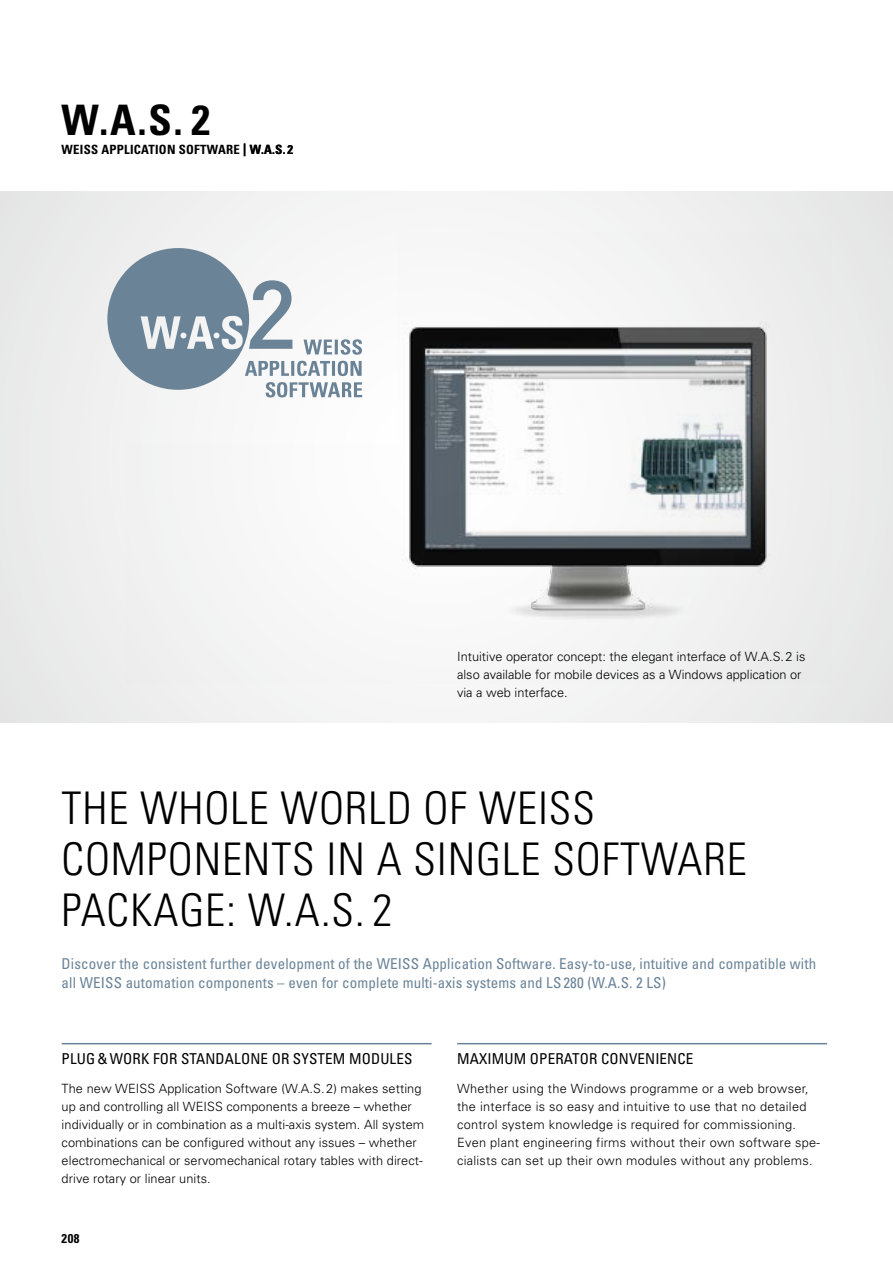
<style>
.page{position:relative;width:893px;height:1263px;background:#fff}
.page>*{position:absolute;margin:0;border:0;box-sizing:border-box;transform-origin:0 0}
.t1{font:300 condensed 45px/51px "Univers";letter-spacing:.02em;color:#000}
.t2{font:700 condensed 42px "Univers";color:#000}
.t3{font:condensed 15px/19.5px "Univers";letter-spacing:.01em;color:#6a8397}
.t4{font:condensed 15px "Univers";letter-spacing:.01em;color:#000}
.t5{font:300 12.75px/18px "Univers";letter-spacing:.005em;color:#000}
.t6{font:700 condensed 12.75px "Univers";letter-spacing:.02em;color:#000}
</style>
<div class="page">
<div style="left:0;top:191px;width:893px;height:532px;background:#ededed"></div>
<img style="left:212px;top:231px;width:555px;height:454px">
<svg style="left:107px;top:248px;width:255px;height:149px"></svg>
<hr style="left:62px;top:1043px;width:370px;height:1px;background:#6a8397">
<hr style="left:457px;top:1043px;width:370px;height:1px;background:#6a8397">
<h2 class="t2" style="left:62px;top:94px;width:150px">W.A.S. 2</h2>
<p class="t6" style="left:62px;top:142px;width:233px">WEISS APPLICATION SOFTWARE | W.A.S. 2</p>
<p class="t5" style="left:457px;top:647px;width:350px">Intuitive operator concept: the elegant interface of W.A.S.2 is also available for mobile devices as a Windows application or via a web interface.</p>
<h1 class="t1" style="left:62px;top:783px;width:687px">THE WHOLE WORLD OF WEISS<br>COMPONENTS IN A SINGLE SOFTWARE<br>PACKAGE: W.A.S. 2</h1>
<p class="t3" style="left:62px;top:953px;width:756px">Discover the consistent further development of the WEISS Application Software. Easy-to-use, intuitive and compatible with all WEISS automation components – even for complete multi-axis systems and LS 280 (W.A.S. 2 LS)</p>
<p class="t4" style="left:62px;top:1049px;width:352px">PLUG&amp;WORK FOR STANDALONE OR SYSTEM MODULES</p>
<p class="t5" style="left:62px;top:1079px;width:364px">The new WEISS Application Software (W.A.S.2) makes setting up and controlling all WEISS components a breeze – whether individually or in combination as a multi-axis system. All system combinations can be configured without any issues – whether electromechanical or servomechanical rotary tables with direct&shy;drive rotary or linear units.</p>
<p class="t6" style="left:62px;top:1231px;width:20px">208</p>
<p class="t4" style="left:457px;top:1049px;width:238px">MAXIMUM OPERATOR CONVENIENCE</p>
<p class="t5" style="left:457px;top:1079px;width:364px">Whether using the Windows programme or a web browser, the interface is so easy and intuitive to use that no detailed control system knowledge is required for commissioning.<br>Even plant engineering firms without their own software spe&shy;cialists can set up their own modules without any problems.</p>
</div>
